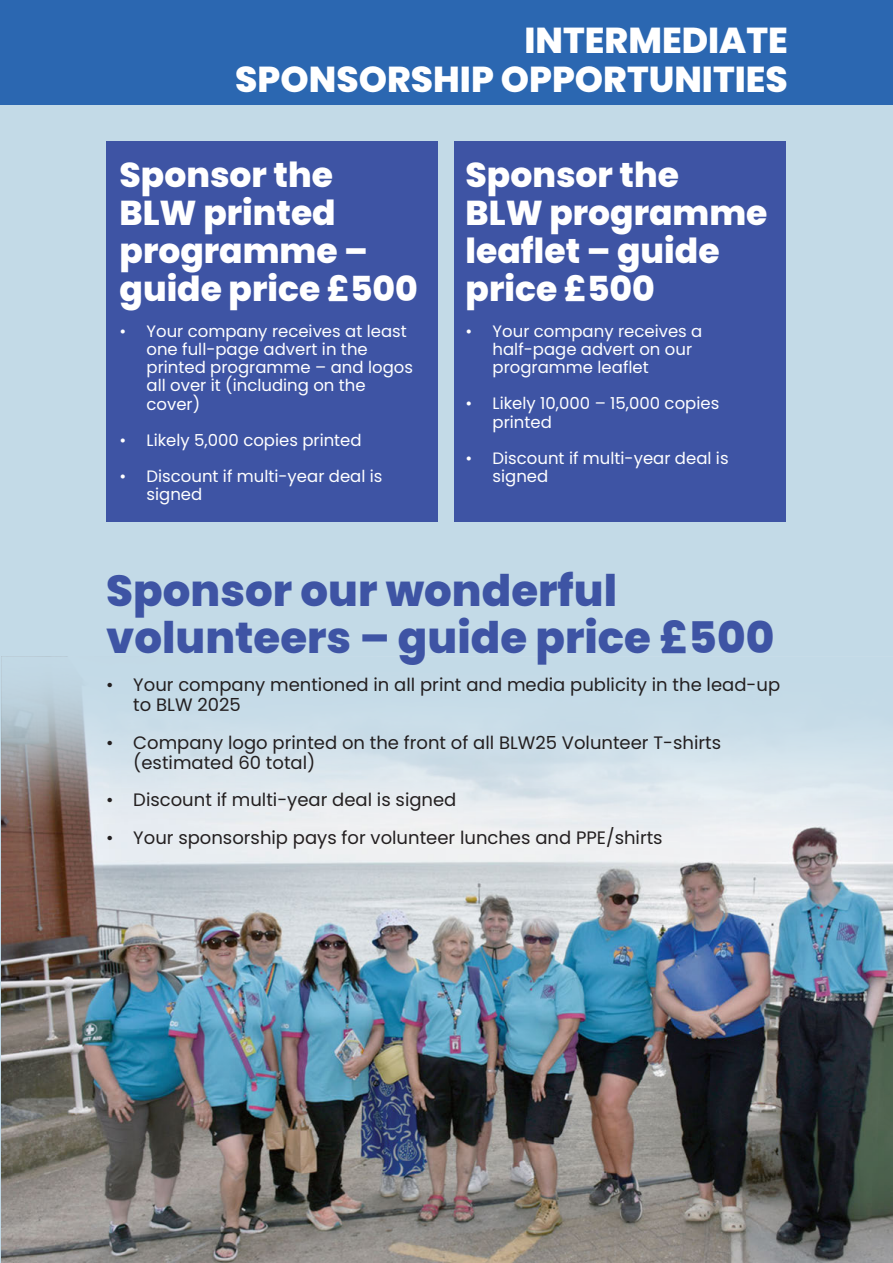
<style>
.page{position:relative;width:893px;height:1263px;background:#fff}
.page>*{position:absolute;margin:0;border:0;box-sizing:border-box;transform-origin:0 0}
.t1{font:800 43.5px/47.8px "Poppins";color:#3e54a4}
.t2{font:800 36px/39.6px "Poppins";color:#fff;text-align:right}
.t3{font:800 34.5px/38px "Poppins";color:#fff}
.t4{font:18px/19.8px "Poppins";color:#231f20}
.t5{font:16.5px/18.1px "Poppins";color:#fff}
</style>
<div class="page">
<div style="left:0;top:0;width:893px;height:106px;background:#2b67b1"></div>
<div style="left:0;top:106px;width:893px;height:1157px;background:#c3dae7"></div>
<div style="left:106px;top:141px;width:332px;height:381px;background:#3e54a4"></div>
<div style="left:454px;top:141px;width:332px;height:381px;background:#3e54a4"></div>
<img style="left:2px;top:688px;width:891px;height:575px">
<h2 class="t2" style="left:235px;top:20px;width:554px">INTERMEDIATE<br>SPONSORSHIP OPPORTUNITIES</h2>
<h3 class="t3" style="left:120px;top:156px;width:300px">Sponsor the<br>BLW printed programme – guide price £500</h3>
<p class="t5" style="left:147px;top:322px;width:268px;text-indent:-27px">• Your company receives at least one full-page advert in the printed programme – and logos all over it (including on the cover)</p>
<p class="t5" style="left:120px;top:431px;width:244px">• Likely 5,000 copies printed</p>
<p class="t5" style="left:147px;top:467px;width:238px;text-indent:-27px">• Discount if multi-year deal is signed</p>
<h3 class="t3" style="left:466px;top:156px;width:303px">Sponsor the<br>BLW programme leaflet – guide price £500</h3>
<p class="t5" style="left:493px;top:322px;width:211px;text-indent:-27px">• Your company receives a half-page advert on our programme leaflet</p>
<p class="t5" style="left:493px;top:394px;width:228px;text-indent:-27px">• Likely 10,000 – 15,000 copies printed</p>
<p class="t5" style="left:493px;top:449px;width:238px;text-indent:-27px">• Discount if multi-year deal is signed</p>
<h1 class="t1" style="left:106px;top:566px;width:669px">Sponsor our wonderful volunteers – guide price £500</h1>
<p class="t4" style="left:133px;top:675px;width:648px;text-indent:-27px">• Your company mentioned in all print and media publicity in the lead-up to BLW 2025</p>
<p class="t4" style="left:133px;top:732px;width:589px;text-indent:-27px">• Company logo printed on the front of all BLW25 Volunteer T-shirts (estimated 60 total)</p>
<p class="t4" style="left:106px;top:790px;width:352px">• Discount if multi-year deal is signed</p>
<p class="t4" style="left:106px;top:828px;width:558px">• Your sponsorship pays for volunteer lunches and PPE/shirts</p>
</div>
